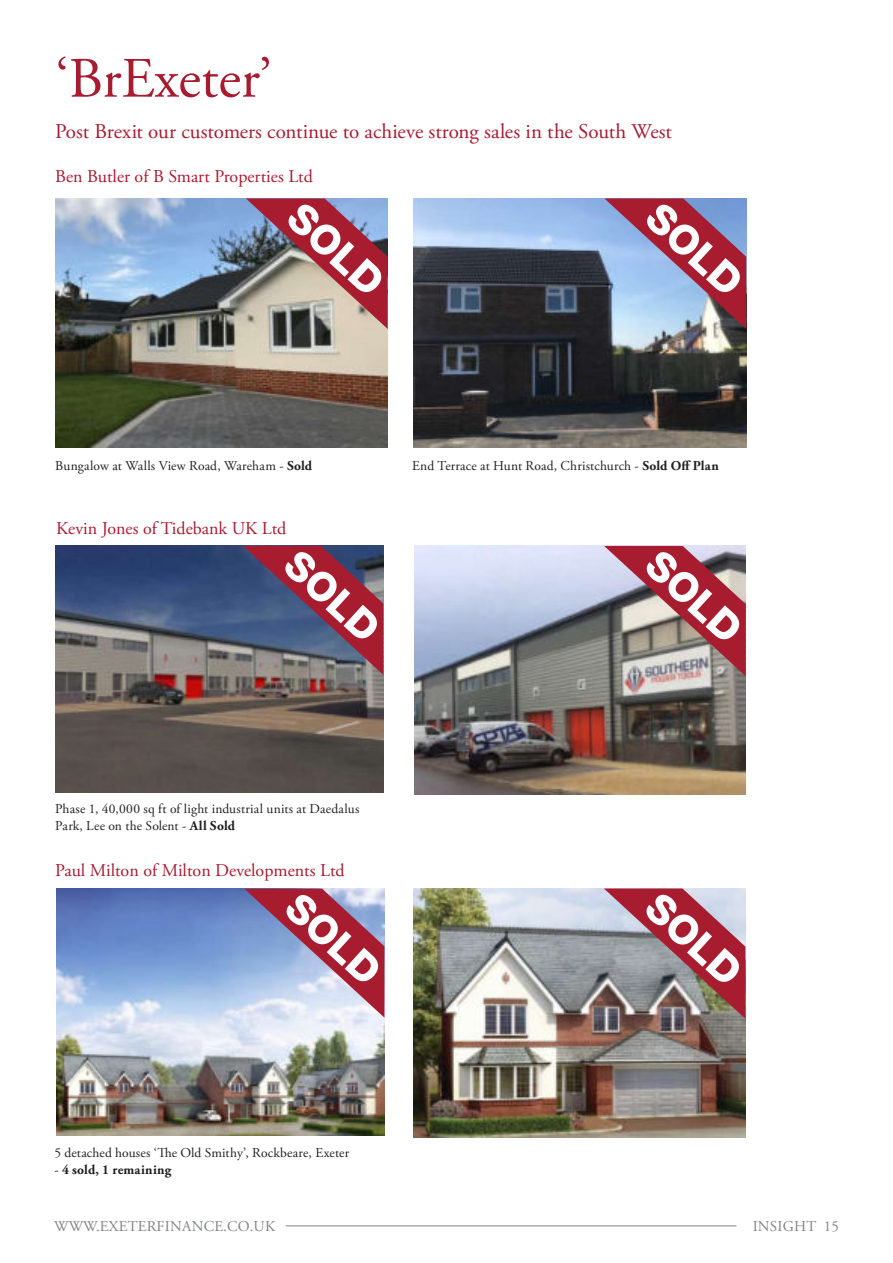
<style>
.page{position:relative;width:893px;height:1263px;background:#fff}
.page>*{position:absolute;margin:0;border:0;box-sizing:border-box;transform-origin:0 0}
.t1{font:57px "Adobe Garamond Pro";color:#a81c30}
.t2{font:800 40.5px "Helvetica Neue LT";color:#fff}
.t3{font:800 40.35px "Helvetica Neue LT";color:#fff}
.t4{font:800 40.05px "Helvetica Neue LT";color:#fff}
.t5{font:21px "Adobe Garamond Pro";color:#a81c30}
.t6{font:18px "Adobe Garamond Pro";color:#a81c30}
.t7{font:15px "Adobe Garamond Pro";letter-spacing:.015em;color:#808285}
.t8{font:13.5px/16.5px "Adobe Garamond Pro";letter-spacing:.015em;color:#231f20}
.t9{font:700 13.5px "Adobe Garamond Pro";letter-spacing:.015em;color:#231f20}
.s1{font-weight:700}
.s2{font-weight:400}
</style>
<div class="page">
<hr style="left:286px;top:1225px;width:450px;height:1px;background:#808285">
<img style="left:55px;top:198px;width:333px;height:250px">
<img style="left:246px;top:198px;width:142px;height:131px">
<img style="left:55px;top:546px;width:328px;height:246px">
<svg style="left:243px;top:546px;width:140px;height:129px;background:#75475f"></svg>
<img style="left:56px;top:889px;width:328px;height:246px">
<svg style="left:244px;top:889px;width:140px;height:129px;background:#ae839e"></svg>
<img style="left:414px;top:546px;width:332px;height:249px">
<svg style="left:604px;top:546px;width:142px;height:130px;background:#a46b72"></svg>
<img style="left:414px;top:888px;width:331px;height:249px">
<svg style="left:604px;top:888px;width:141px;height:131px;background:#a26b75"></svg>
<img style="left:414px;top:198px;width:332px;height:250px">
<svg style="left:604px;top:198px;width:142px;height:131px;background:#9e7998"></svg>
<h1 class="t1" style="left:55px;top:56px;width:218px">‘BrExeter’</h1>
<h3 class="t5" style="left:55px;top:123px;width:618px">Post Brexit our customers continue to achieve strong sales in the South West</h3>
<h3 class="t6" style="left:55px;top:169px;width:259px">Ben Butler of B Smart Properties Ltd</h3>
<h2 class="t2" style="left:310px;top:193px;width:116px;rotate:43deg">SOLD</h2>
<h2 class="t2" style="left:669px;top:193px;width:116px;rotate:43deg">SOLD</h2>
<p class="t8" style="left:55px;top:459px;width:258px">Bungalow at Walls View Road, Wareham - <span class="s1">Sold</span></p>
<h3 class="t6" style="left:56px;top:521px;width:232px">Kevin Jones of Tidebank UK Ltd</h3>
<h3 class="t4" style="left:307px;top:541px;width:114px;rotate:43deg">SOLD</h3>
<p class="t8" style="left:412px;top:459px;width:308px">End Terrace at Hunt Road, Christchurch - <span class="s1">Sold Off Plan</span></p>
<h3 class="t3" style="left:668px;top:541px;width:115px;rotate:43deg">SOLD</h3>
<p class="t8" style="left:55px;top:802px;width:306px">Phase 1, 40,000 sq ft of light industrial units at Daedalus<br>Park, Lee on the Solent - <span class="s1">All Sold</span></p>
<h3 class="t6" style="left:55px;top:863px;width:291px">Paul Milton of Milton Developments Ltd</h3>
<h3 class="t4" style="left:308px;top:884px;width:114px;rotate:43deg">SOLD</h3>
<h3 class="t3" style="left:668px;top:884px;width:115px;rotate:43deg">SOLD</h3>
<p class="t8" style="left:54px;top:1146px;width:296px">5 detached houses ‘The Old Smithy’, Rockbeare, Exeter</p>
<p class="t9" style="left:54px;top:1164px;width:119px"><span class="s2">-</span> 4 sold, 1 remaining</p>
<p class="t7" style="left:54px;top:1217px;width:222px">WWW.EXETERFINANCE.CO.UK</p>
<p class="t7" style="left:753px;top:1221px;width:88px">INSIGHT 15</p>
</div>
